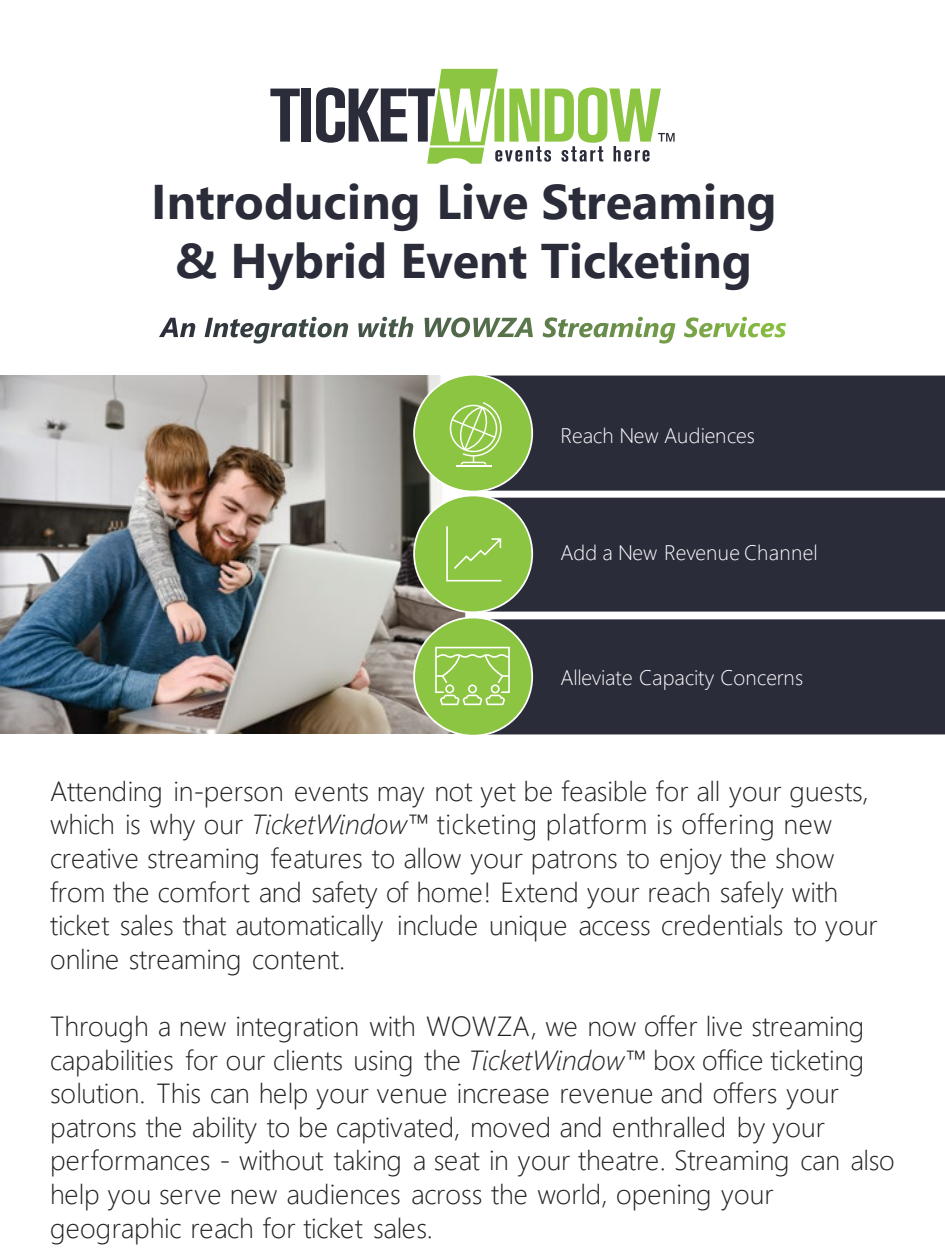
<style>
.page{position:relative;width:945px;height:1260px;background:#fff}
.page>*{position:absolute;margin:0;border:0;box-sizing:border-box;transform-origin:0 0}
.t1{font:700 48.65px/58.3px "Segoe UI";color:#2a2c3a;text-align:center}
.t2{font:300 27.65px/33.8px "Segoe UI";letter-spacing:-.01em;color:#231f20}
.t3{font:300 21px "Segoe UI";letter-spacing:-.005em;color:#fff}
.s1{font-style:italic}
</style>
<div class="page">
<img style="left:0;top:375px;width:466px;height:359px">
<div style="left:486px;top:498px;width:459px;height:114px;background:#2a2c3a"></div>
<div style="left:490px;top:619px;width:455px;height:116px;background:#2a2c3a"></div>
<svg style="left:486px;top:375px;width:459px;height:123px;background:#383a47"></svg>
<div style="left:414px;top:375px;width:118px;height:117px;background:#8cc541;border-radius:50%"></div>
<div style="left:413px;top:374px;width:120px;height:118px;border:2px solid #fff;border-radius:50%"></div>
<div style="left:414px;top:495px;width:118px;height:117px;background:#8cc541;border-radius:50%"></div>
<div style="left:413px;top:495px;width:120px;height:118px;border:2px solid #fff;border-radius:50%"></div>
<div style="left:414px;top:618px;width:118px;height:118px;background:#8cc541;border-radius:50%"></div>
<div style="left:413px;top:617px;width:120px;height:120px;border:2px solid #fff;border-radius:50%"></div>
<hr style="left:456px;top:465px;width:35px;height:2px;background:#fff">
<svg style="left:449px;top:402px;width:53px;height:63px"></svg>
<svg style="left:446px;top:526px;width:55px;height:55px"></svg>
<svg style="left:435px;top:647px;width:75px;height:58px"></svg>
<svg style="left:270px;top:89px;width:30px;height:53px"></svg>
<div style="left:301px;top:89px;width:10px;height:53px;background:#2a2c3a"></div>
<svg style="left:316px;top:69px;width:359px;height:95px"></svg>
<svg style="left:312px;top:317px;width:435px;height:20px"></svg>
<h1 class="t1" style="left:151px;top:169px;width:627px">Introducing Live Streaming &amp; Hybrid Event Ticketing</h1>
<p class="t3" style="left:560px;top:415px;width:196px">Reach New Audiences</p>
<p class="t3" style="left:560px;top:533px;width:259px">Add a New Revenue Channel</p>
<p class="t3" style="left:560px;top:658px;width:244px">Alleviate Capacity Concerns</p>
<p class="t2" style="left:50px;top:772px;width:829px">Attending in-person events may not yet be feasible for all your guests, which is why our <span class="s1">TicketWindow™</span> ticketing platform is offering new creative streaming features to allow your patrons to enjoy the show from the comfort and safety of home! Extend your reach safely with ticket sales that automatically include unique access credentials to your online streaming content.</p>
<p class="t2" style="left:50px;top:1007px;width:846px">Through a new integration with WOWZA, we now offer live streaming capabilities for our clients using the <span class="s1">TicketWindow™</span> box office ticketing solution. This can help your venue increase revenue and offers your patrons the ability to be captivated, moved and enthralled by your performances - without taking a seat in your theatre. Streaming can also help you serve new audiences across the world, opening your geographic reach for ticket sales.</p>
</div>
